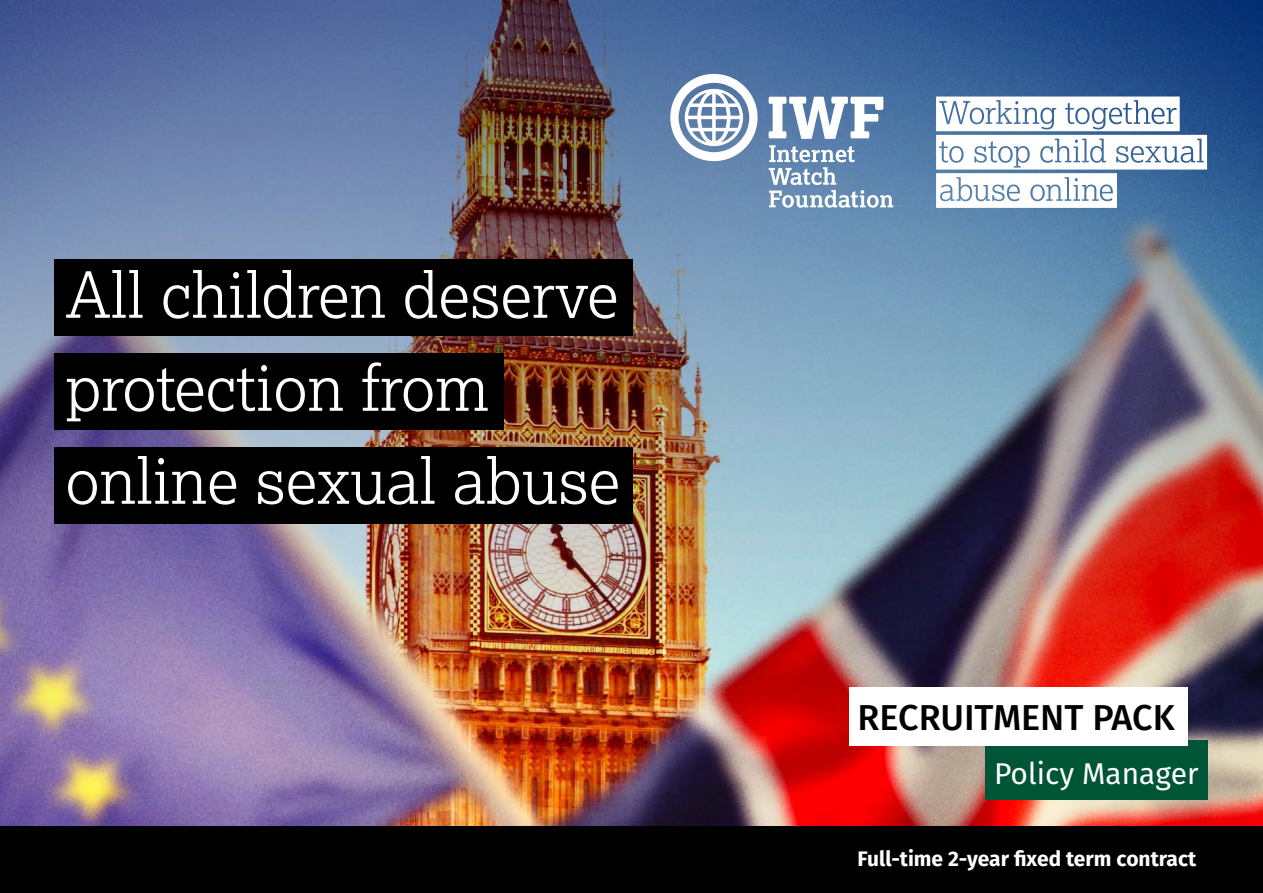
<style>
.page{position:relative;width:1263px;height:893px;background:#fff}
.page>*{position:absolute;margin:0;border:0;box-sizing:border-box;transform-origin:0 0}
.t1{font:300 63px/93px "Lexia";color:#fff}
.t2{font:500 36px "Fira Sans";color:#000}
.t3{font:30px "Fira Sans";color:#fff}
.t4{font:700 21px "Fira Sans";color:#fff}
</style>
<div class="page">
<img style="left:0;top:0;width:1263px;height:826px">
<div style="left:0;top:826px;width:1263px;height:67px;background:#000"></div>
<div style="left:985px;top:740px;width:223px;height:59px;background:#005536"></div>
<div style="left:849px;top:687px;width:338px;height:59px;background:#fff"></div>
<div style="left:54px;top:259px;width:578px;height:77px;background:#000"></div>
<div style="left:54px;top:353px;width:450px;height:77px;background:#000"></div>
<div style="left:54px;top:448px;width:578px;height:76px;background:#000"></div>
<svg style="left:670px;top:74px;width:87px;height:87px"></svg>
<svg style="left:768px;top:97px;width:115px;height:42px"></svg>
<svg style="left:768px;top:145px;width:125px;height:63px"></svg>
<svg style="left:936px;top:97px;width:271px;height:111px"></svg>
<p class="t1" style="left:65px;top:247px;width:556px">All children deserve protection from online sexual abuse</p>
<p class="t2" style="left:858px;top:688px;width:319px">RECRUITMENT PACK</p>
<p class="t3" style="left:994px;top:750px;width:206px">Policy Manager</p>
<p class="t4" style="left:858px;top:841px;width:340px">Full-time 2-year fixed term contract</p>
</div>
